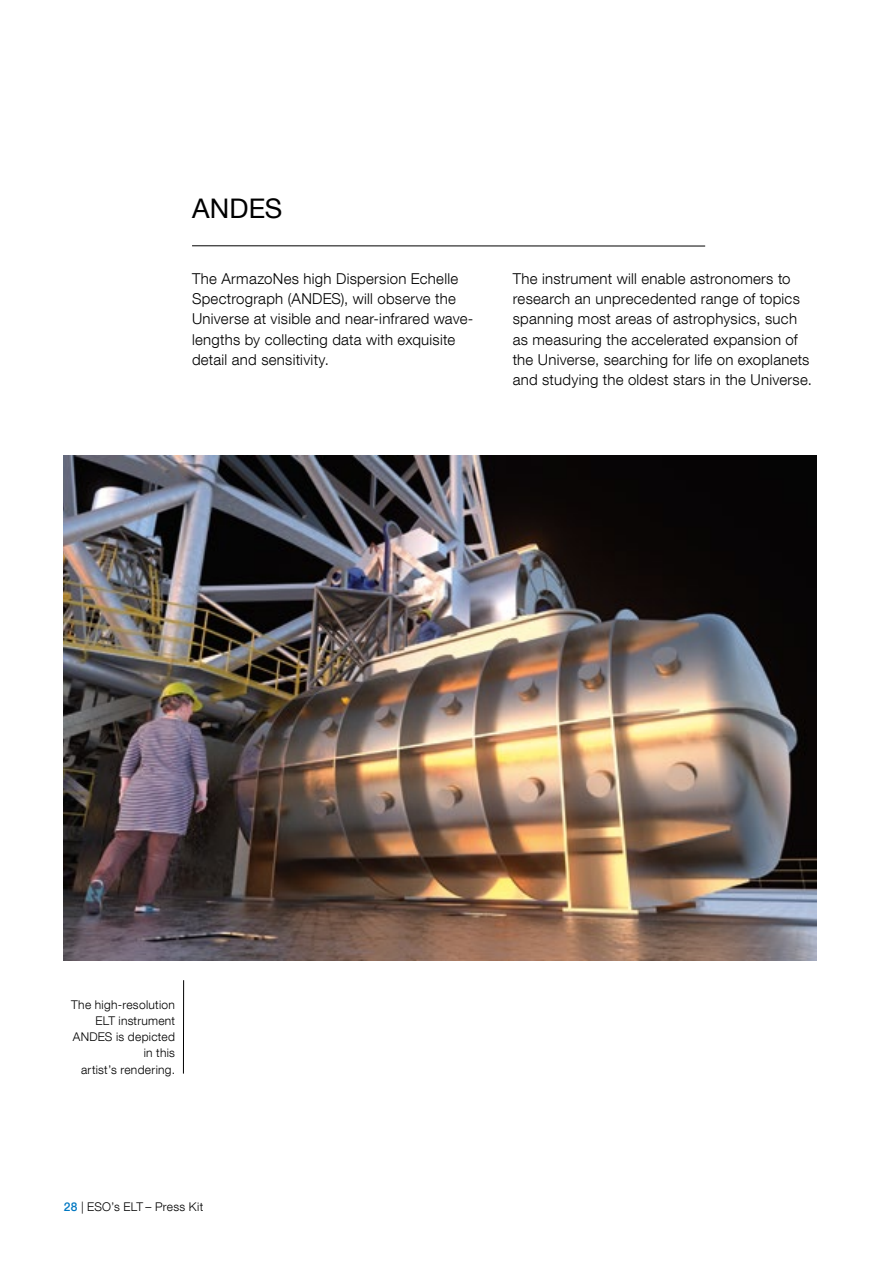
<style>
.page{position:relative;width:893px;height:1263px;background:#fff}
.page>*{position:absolute;margin:0;border:0;box-sizing:border-box;transform-origin:0 0}
.chapter_title{font:27px "Helvetica Neue LT Com";letter-spacing:.005em;color:#000}
._45_10pt{font:300 15px/20.2px "Helvetica Neue LT Com";letter-spacing:.015em;color:#000}
._45_8pt{font:300 12px/16.2px "Helvetica Neue LT Com";letter-spacing:.025em;color:#000;text-align:right}
.s1{font-weight:500;color:#0078c2}
</style>
<div class="page">
<img style="left:64px;top:455px;width:752px;height:505px">
<hr style="left:183px;top:980px;width:1px;height:93px;background:#000">
<hr style="left:192px;top:246px;width:513px;height:1px;background:#000">
<p class="chapter_title" style="left:192px;top:192px;width:92px">ANDES</p>
<p class="_45_10pt" style="left:192px;top:268px;width:283px">The ArmazoNes high Dispersion Echelle Spectrograph (ANDES), will observe the Universe at visible and near-infrared wave&shy;lengths by collecting data with exquisite detail and sensitivity.</p>
<p class="_45_10pt" style="left:513px;top:268px;width:301px">The instrument will enable astronomers to research an unprecedented range of topics spanning most areas of astrophysics, such as measuring the accelerated expansion of the Universe, searching for life on exoplanets and studying the oldest stars in the Universe.</p>
<p class="_45_8pt" style="left:71px;top:996px;width:105px">The high-resolution<br>ELT instrument<br>ANDES is depicted in this<br>artist’s rendering.</p>
<p class="_45_8pt" style="left:64px;top:1198px;width:141px"><span class="s1">28</span> | ESO’s ELT – Press Kit</p>
</div>
